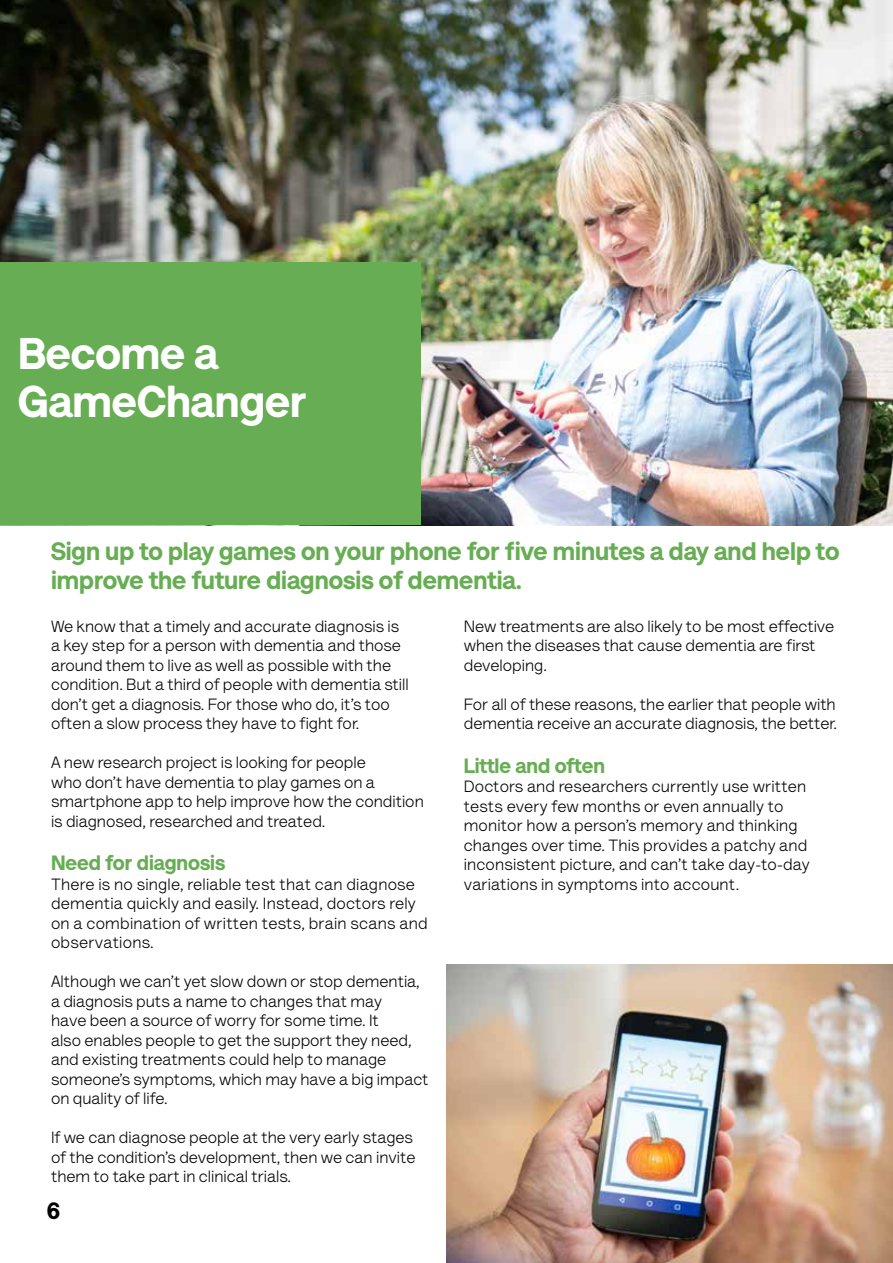
<style>
.page{position:relative;width:893px;height:1263px;background:#fff}
.page>*{position:absolute;margin:0;border:0;box-sizing:border-box;transform-origin:0 0}
.t1{font:900 45px/48px "AS Lettera Text";color:#fff}
.t2{font:900 25.5px/28.5px "AS Lettera Text";color:#67ad53}
.t3{font:900 24px "AS Lettera Text";color:#000}
.t4{font:900 21px "AS Lettera Text";color:#67ad53}
.t5{font:16.5px/19.5px "AS Lettera Text";color:#000}
</style>
<div class="page">
<img style="left:0;top:0;width:893px;height:525px">
<div style="left:0;top:263px;width:421px;height:262px;background:#67ad53"></div>
<img style="left:446px;top:964px;width:447px;height:299px">
<h1 class="t1" style="left:18px;top:326px;width:290px">Become a<br>GameChanger</h1>
<h2 class="t2" style="left:51px;top:535px;width:790px">Sign up to play games on your phone for five minutes a day and help to improve the future diagnosis of dementia.</h2>
<p class="t5" style="left:51px;top:615px;width:359px">We know that a timely and accurate diagnosis is a key step for a person with dementia and those around them to live as well as possible with the condition. But a third of people with dementia still don’t get a diagnosis. For those who do, it’s too often a slow process they have to fight for.</p>
<p class="t5" style="left:51px;top:751px;width:374px">A new research project is looking for people<br>who don’t have dementia to play games on a smartphone app to help improve how the condition is diagnosed, researched and treated.</p>
<p class="t4" style="left:51px;top:846px;width:176px">Need for diagnosis</p>
<p class="t5" style="left:51px;top:873px;width:378px">There is no single, reliable test that can diagnose dementia quickly and easily. Instead, doctors rely on a combination of written tests, brain scans and observations.</p>
<p class="t5" style="left:51px;top:970px;width:379px">Although we can’t yet slow down or stop dementia, a diagnosis puts a name to changes that may<br>have been a source of worry for some time. It<br>also enables people to get the support they need, and existing treatments could help to manage someone’s symptoms, which may have a big impact on quality of life.</p>
<p class="t5" style="left:51px;top:1126px;width:366px">If we can diagnose people at the very early stages of the condition’s development, then we can invite them to take part in clinical trials.</p>
<h3 class="t3" style="left:47px;top:1191px;width:15px">6</h3>
<p class="t5" style="left:464px;top:615px;width:372px">New treatments are also likely to be most effective when the diseases that cause dementia are first developing.</p>
<p class="t5" style="left:464px;top:693px;width:375px">For all of these reasons, the earlier that people with dementia receive an accurate diagnosis, the better.</p>
<p class="t4" style="left:464px;top:748px;width:143px">Little and often</p>
<p class="t5" style="left:464px;top:775px;width:348px">Doctors and researchers currently use written tests every few months or even annually to monitor how a person’s memory and thinking changes over time. This provides a patchy and inconsistent picture, and can’t take day-to-day variations in symptoms into account.</p>
</div>
